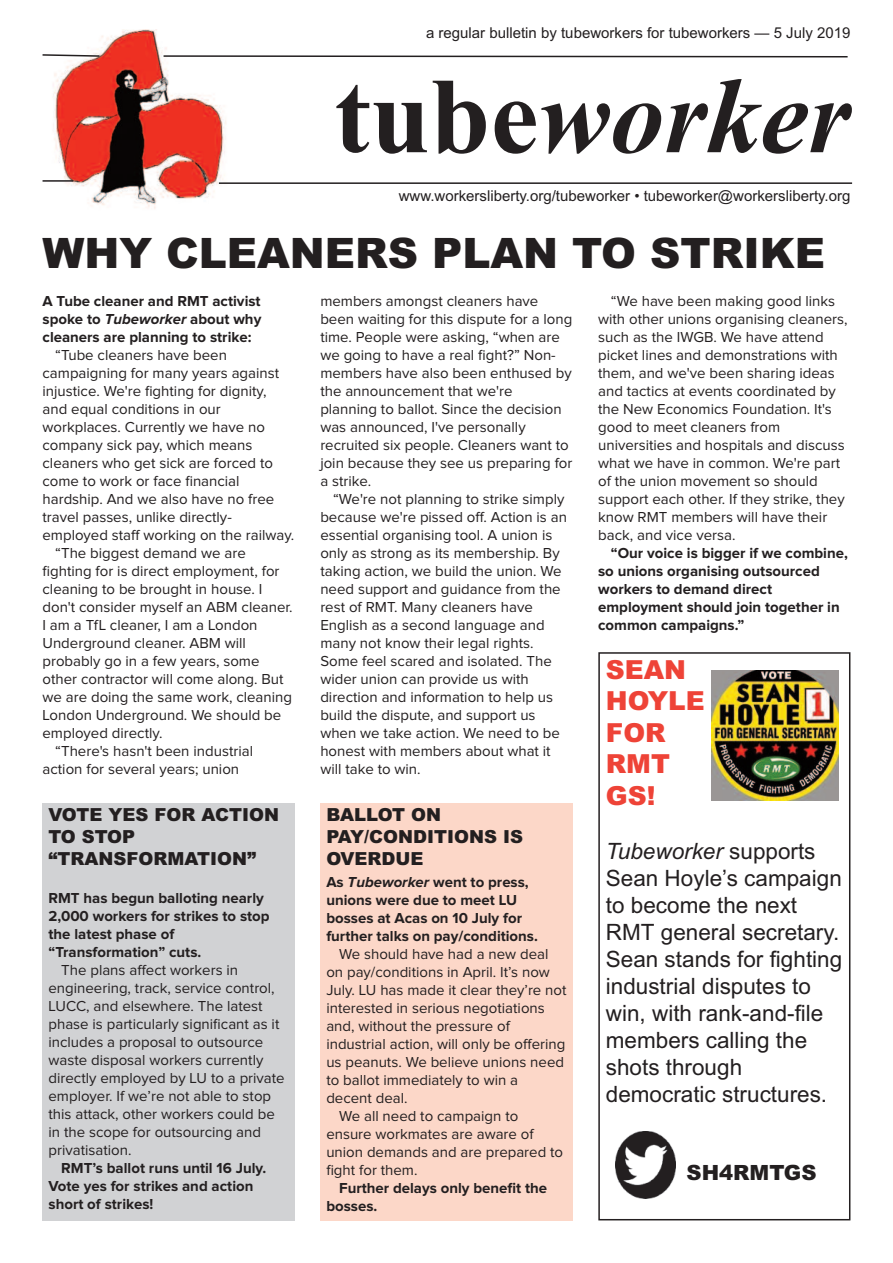
<style>
.page{position:relative;width:893px;height:1263px;background:#fff}
.page>*{position:absolute;margin:0;border:0;box-sizing:border-box;transform-origin:0 0}
.t1{font:italic 700 108px "Times New Roman";color:#231f20}
.t2{font:900 42px "Arial";color:#231f20}
.t3{font:900 26.25px/31.5px "Arial";color:#ee4337}
.t4{font:22.5px/27px "Arial";color:#231f20}
.t5{font:900 21px "Arial";color:#231f20}
.t6{font:900 18px/21.6px "Arial";color:#231f20}
.t7{font:15px/18px "Proxima Nova";color:#231f20}
.t8{font:700 15px/18px "Proxima Nova";color:#231f20}
.t9{font:15px "Arial";color:#231f20}
.s1{font-style:normal}
.s2{font-style:italic}
</style>
<div class="page">
<img style="left:53px;top:30px;width:173px;height:179px">
<svg style="left:42px;top:53px;width:59px;height:5px"></svg>
<svg style="left:162px;top:55px;width:686px;height:3px"></svg>
<hr style="left:43px;top:180px;width:31px;height:2px;background:#231f20">
<hr style="left:219px;top:182px;width:633px;height:2px;background:#231f20">
<div style="left:43px;top:803px;width:252px;height:417px;background:#d1d2d4"></div>
<div style="left:320px;top:803px;width:253px;height:417px;background:#fcd7c8"></div>
<div style="left:598px;top:652px;width:252px;height:568px;border:2px solid #231f20"></div>
<svg style="left:711px;top:670px;width:1px;height:131px"></svg>
<img style="left:712px;top:670px;width:126px;height:131px">
<img style="left:616px;top:1132px;width:59px;height:67px">
<p class="t9" style="left:426px;top:24px;width:426px">a regular bulletin by tubeworkers for tubeworkers — 5 July 2019</p>
<h1 class="t1" style="left:334px;top:52px;width:518px"><span class="s1">tube</span>worker</h1>
<p class="t9" style="left:399px;top:187px;width:453px">www.workersliberty.org/tubeworker • tubeworker@workersliberty.org</p>
<h2 class="t2" style="left:43px;top:229px;width:784px">WHY CLEANERS PLAN TO STRIKE</h2>
<p class="t8" style="left:43px;top:294px;width:220px;text-align:justify">A Tube cleaner and RMT activist spoke to <span class="s2">Tubeworker</span> about why cleaners are planning to strike:</p>
<p class="t7" style="left:55px;top:348px;width:173px">“Tube cleaners have been</p>
<p class="t7" style="left:43px;top:366px;width:238px">campaigning for many years against</p>
<p class="t7" style="left:43px;top:384px;width:225px">injustice. We're fighting for dignity,</p>
<p class="t7" style="left:43px;top:402px;width:180px">and equal conditions in our</p>
<p class="t7" style="left:43px;top:420px;width:224px">workplaces. Currently we have no</p>
<p class="t7" style="left:43px;top:438px;width:211px">company sick pay, which means</p>
<p class="t7" style="left:43px;top:456px;width:232px">cleaners who get sick are forced to</p>
<p class="t7" style="left:43px;top:474px;width:199px">come to work or face financial</p>
<p class="t7" style="left:43px;top:492px;width:233px">hardship. And we also have no free</p>
<p class="t7" style="left:43px;top:510px;width:191px">travel passes, unlike directly-</p>
<p class="t7" style="left:43px;top:528px;width:253px">employed staff working on the railway.</p>
<p class="t7" style="left:55px;top:546px;width:192px">“The biggest demand we are</p>
<p class="t7" style="left:43px;top:564px;width:238px">fighting for is direct employment, for</p>
<p class="t7" style="left:43px;top:582px;width:221px">cleaning to be brought in house. I</p>
<p class="t7" style="left:43px;top:600px;width:252px">don't consider myself an ABM cleaner.</p>
<p class="t7" style="left:43px;top:618px;width:216px">I am a TfL cleaner, I am a London</p>
<p class="t7" style="left:43px;top:636px;width:205px">Underground cleaner. ABM will</p>
<p class="t7" style="left:43px;top:654px;width:219px">probably go in a few years, some</p>
<p class="t7" style="left:43px;top:672px;width:243px">other contractor will come along. But</p>
<p class="t7" style="left:43px;top:690px;width:251px">we are doing the same work, cleaning</p>
<p class="t7" style="left:43px;top:708px;width:240px">London Underground. We should be</p>
<p class="t7" style="left:43px;top:726px;width:121px">employed directly.</p>
<p class="t7" style="left:55px;top:744px;width:199px">“There's hasn't been industrial</p>
<p class="t7" style="left:43px;top:762px;width:198px">action for several years; union</p>
<p class="t7" style="left:598px;top:294px;width:251px;text-indent:13px">“We have been making good links with other unions organising cleaners, such as the IWGB. We have attend picket lines and demonstrations with them, and we've been sharing ideas and tactics at events coordinated by the New Economics Foundation. It's good to meet cleaners from universities and hospitals and discuss what we have in common. We're part of the union movement so should support each other. If they strike, they know RMT members will have their back, and vice versa.</p>
<p class="t8" style="left:598px;top:546px;width:251px;text-indent:13px">“Our voice is bigger if we combine, so unions organising outsourced workers to demand direct employment should join together in common campaigns.”</p>
<p class="t7" style="left:320px;top:294px;width:254px">members amongst cleaners have been waiting for this dispute for a long time. People were asking, “when are we going to have a real fight?” Non&shy;members have also been enthused by the announcement that we're planning to ballot. Since the decision was announced, I've personally recruited six people. Cleaners want to join because they see us preparing for a strike.</p>
<p class="t7" style="left:320px;top:492px;width:248px;text-indent:13px">“We're not planning to strike simply because we're pissed off. Action is an essential organising tool. A union is only as strong as its membership. By taking action, we build the union. We need support and guidance from the rest of RMT. Many cleaners have English as a second language and many not know their legal rights.<br>Some feel scared and isolated. The wider union can provide us with direction and information to help us build the dispute, and support us when we take action. We need to be honest with members about what it will take to win.</p>
<h3 class="t3" style="left:606px;top:654px;width:100px">SEAN<br>HOYLE<br>FOR<br>RMT<br>GS!</h3>
<h3 class="t4" style="left:606px;top:837px;width:238px"><span class="s2">Tubeworker</span> supports<br>Sean Hoyle’s campaign to become the next<br>RMT general secretary.<br>Sean stands for fighting industrial disputes to win, with rank-and-file members calling the shots through democratic structures.</h3>
<p class="t6" style="left:49px;top:804px;width:232px">VOTE YES FOR ACTION<br>TO STOP “TRANSFORMATION”</p>
<p class="t8" style="left:49px;top:891px;width:223px">RMT has begun balloting nearly<br>2,000 workers for strikes to stop the latest phase of “Transformation” cuts.</p>
<p class="t7" style="left:49px;top:963px;width:238px;text-indent:13px">The plans affect workers in engineering, track, service control,<br>LUCC, and elsewhere. The latest phase is particularly significant as it includes a proposal to outsource waste disposal workers currently directly employed by LU to a private employer. If we’re not able to stop this attack, other workers could be in the scope for outsourcing and privatisation.</p>
<p class="t8" style="left:49px;top:1161px;width:219px;text-indent:13px">RMT’s ballot runs until 16 July.<br>Vote yes for strikes and action short of strikes!</p>
<p class="t6" style="left:326px;top:804px;width:198px">BALLOT ON<br>PAY/CONDITIONS IS<br>OVERDUE</p>
<p class="t8" style="left:326px;top:874px;width:213px">As <span class="s2">Tubeworker</span> went to press, unions were due to meet LU bosses at Acas on 10 July for further talks on pay/conditions.</p>
<p class="t7" style="left:339px;top:946px;width:211px">We should have had a new deal</p>
<p class="t7" style="left:326px;top:964px;width:225px">on pay/conditions in April. It’s now</p>
<p class="t7" style="left:326px;top:982px;width:242px">July. LU has made it clear they’re not</p>
<p class="t7" style="left:326px;top:1000px;width:220px">interested in serious negotiations</p>
<p class="t7" style="left:326px;top:1018px;width:185px">and, without the pressure of</p>
<p class="t7" style="left:326px;top:1036px;width:240px">industrial action, will only be offering</p>
<p class="t7" style="left:326px;top:1054px;width:239px">us peanuts. We believe unions need</p>
<p class="t7" style="left:326px;top:1072px;width:193px">to ballot immediately to win a</p>
<p class="t7" style="left:326px;top:1090px;width:83px">decent deal.</p>
<p class="t7" style="left:339px;top:1108px;width:181px">We all need to campaign to</p>
<p class="t7" style="left:326px;top:1126px;width:209px">ensure workmates are aware of</p>
<p class="t7" style="left:326px;top:1144px;width:238px">union demands and are prepared to</p>
<p class="t7" style="left:326px;top:1162px;width:93px">fight for them.</p>
<p class="t8" style="left:326px;top:1180px;width:222px;text-indent:13px">Further delays only benefit the bosses.</p>
<h3 class="t5" style="left:687px;top:1160px;width:131px">SH4RMTGS</h3>
</div>
